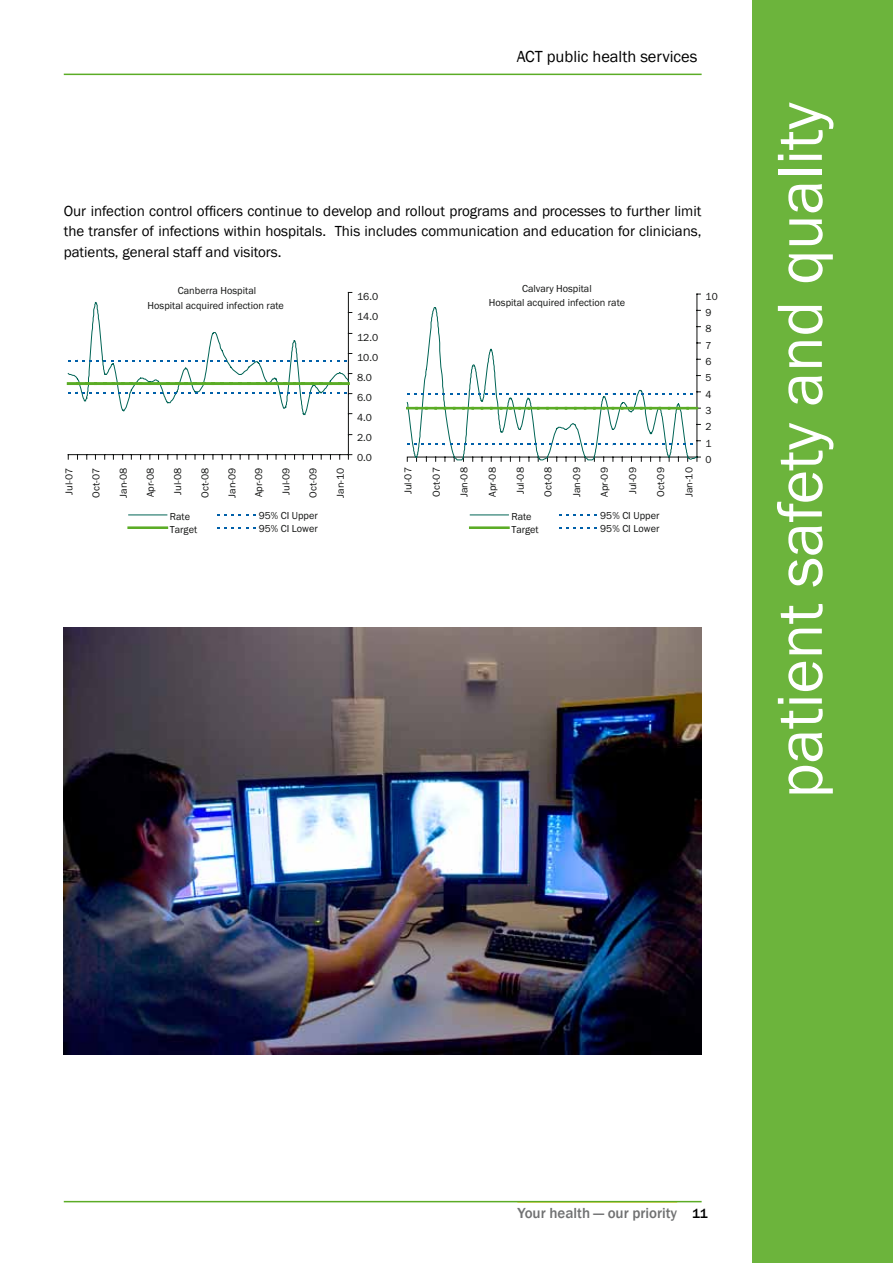
<style>
.page{position:relative;width:893px;height:1263px;background:#fff}
.page>*{position:absolute;margin:0;border:0;box-sizing:border-box;transform-origin:0 0}
.t1{font:66px "Franklin Gothic";letter-spacing:-.005em;color:#fff}
.t2{font:16.5px "Franklin Gothic";letter-spacing:-.005em;color:#000}
.t3{font:15px/20.2px "Franklin Gothic";letter-spacing:-.005em;color:#000;text-align:justify}
.t4{font:500 15px "Franklin Gothic";color:#707172}
.t5{font:10.5px/12.8px "Franklin Gothic";color:#111211}
.t6{font:10.35px "Franklin Gothic";color:#111211}
.s1{font-size:13.5px;color:#000}
</style>
<div class="page">
<hr style="left:517px;top:1201px;width:160px;height:2px;background:#fed74d">
<div style="left:753px;top:0;width:140px;height:1263px;background:#6cb43c"></div>
<hr style="left:348px;top:292px;width:1px;height:163px;background:#111211">
<hr style="left:68px;top:454px;width:280px;height:1px;background:#111211">
<svg style="left:67px;top:302px;width:285px;height:113px"></svg>
<hr style="left:129px;top:514px;width:38px;height:1px;background:#006455">
<hr style="left:129px;top:526px;width:38px;height:3px;background:#5bac26">
<svg style="left:218px;top:514px;width:37px;height:2px"></svg>
<svg style="left:218px;top:527px;width:37px;height:2px"></svg>
<hr style="left:470px;top:514px;width:38px;height:1px;background:#006455">
<hr style="left:470px;top:526px;width:38px;height:3px;background:#5bac26">
<svg style="left:559px;top:514px;width:38px;height:2px"></svg>
<svg style="left:559px;top:527px;width:38px;height:2px"></svg>
<svg style="left:406px;top:307px;width:292px;height:154px"></svg>
<hr style="left:64px;top:74px;width:638px;height:1px;background:#5bac26">
<hr style="left:64px;top:1201px;width:638px;height:1px;background:#5bac26">
<img style="left:64px;top:628px;width:638px;height:426px">
<p class="t2" style="left:517px;top:46px;width:182px">ACT public health services</p>
<p class="t3" style="left:64px;top:201px;width:639px">Our infection control officers continue to develop and rollout programs and processes to further limit the transfer of infections within hospitals. This includes communication and education for clinicians, patients, general staff and visitors.</p>
<p class="t5" style="left:148px;top:283px;width:138px;line-height:15.1px;text-align:center">Canberra Hospital<br>Hospital acquired infection rate</p>
<p class="t5" style="left:357px;top:290px;width:23px">16.0</p>
<p class="t5" style="left:357px;top:310px;width:23px">14.0</p>
<p class="t5" style="left:357px;top:331px;width:23px">12.0</p>
<p class="t5" style="left:357px;top:351px;width:23px">10.0</p>
<p class="t5" style="left:357px;top:371px;width:16px">8.0</p>
<p class="t5" style="left:357px;top:391px;width:16px">6.0</p>
<p class="t5" style="left:357px;top:411px;width:16px">4.0</p>
<p class="t5" style="left:357px;top:431px;width:16px">2.0</p>
<p class="t5" style="left:357px;top:451px;width:16px">0.0</p>
<p class="t5" style="left:489px;top:282px;width:138px;line-height:14px;text-align:center">Calvary Hospital<br>Hospital acquired infection rate</p>
<p class="t6" style="left:401px;top:494px;width:28px;rotate:-90deg">Jul-07</p>
<p class="t6" style="left:430px;top:497px;width:31px;rotate:-90deg">Oct-07</p>
<p class="t6" style="left:458px;top:497px;width:32px;rotate:-90deg">Jan-08</p>
<p class="t6" style="left:486px;top:497px;width:31px;rotate:-90deg">Apr-08</p>
<p class="t6" style="left:514px;top:494px;width:28px;rotate:-90deg">Jul-08</p>
<p class="t6" style="left:542px;top:497px;width:31px;rotate:-90deg">Oct-08</p>
<p class="t6" style="left:570px;top:497px;width:32px;rotate:-90deg">Jan-09</p>
<p class="t6" style="left:598px;top:497px;width:31px;rotate:-90deg">Apr-09</p>
<p class="t6" style="left:626px;top:494px;width:28px;rotate:-90deg">Jul-09</p>
<p class="t6" style="left:654px;top:497px;width:31px;rotate:-90deg">Oct-09</p>
<p class="t6" style="left:682px;top:497px;width:32px;rotate:-90deg">Jan-10</p>
<p class="t6" style="left:62px;top:495px;width:28px;rotate:-90deg">Jul-07</p>
<p class="t6" style="left:90px;top:497px;width:31px;rotate:-90deg">Oct-07</p>
<p class="t6" style="left:117px;top:498px;width:32px;rotate:-90deg">Jan-08</p>
<p class="t6" style="left:144px;top:497px;width:31px;rotate:-90deg">Apr-08</p>
<p class="t6" style="left:171px;top:495px;width:28px;rotate:-90deg">Jul-08</p>
<p class="t6" style="left:198px;top:497px;width:31px;rotate:-90deg">Oct-08</p>
<p class="t6" style="left:226px;top:498px;width:32px;rotate:-90deg">Jan-09</p>
<p class="t6" style="left:252px;top:497px;width:31px;rotate:-90deg">Apr-09</p>
<p class="t6" style="left:280px;top:495px;width:28px;rotate:-90deg">Jul-09</p>
<p class="t6" style="left:307px;top:497px;width:31px;rotate:-90deg">Oct-09</p>
<p class="t6" style="left:334px;top:498px;width:32px;rotate:-90deg">Jan-10</p>
<p class="t5" style="left:170px;top:510px;width:29px">Rate<br>Target</p>
<p class="t5" style="left:259px;top:509px;width:61px">95% CI Upper<br>95% CI Lower</p>
<p class="t5" style="left:511px;top:510px;width:29px">Rate<br>Target</p>
<p class="t5" style="left:600px;top:509px;width:61px">95% CI Upper<br>95% CI Lower</p>
<p class="t5" style="left:706px;top:290px;width:14px">10</p>
<p class="t5" style="left:706px;top:306px;width:8px">9</p>
<p class="t5" style="left:706px;top:323px;width:8px">8</p>
<p class="t5" style="left:706px;top:339px;width:8px">7</p>
<p class="t5" style="left:706px;top:355px;width:8px">6</p>
<p class="t5" style="left:706px;top:372px;width:8px">5</p>
<p class="t5" style="left:706px;top:388px;width:8px">4</p>
<p class="t5" style="left:706px;top:404px;width:8px">3</p>
<p class="t5" style="left:706px;top:420px;width:8px">2</p>
<p class="t5" style="left:706px;top:437px;width:8px">1</p>
<p class="t5" style="left:706px;top:453px;width:8px">0</p>
<h1 class="t1" style="left:759px;top:798px;width:698px;rotate:-90deg">patient safety and quality</h1>
<p class="t4" style="left:517px;top:1203px;width:192px">Your health — our priority <span class="s1">11</span></p>
</div>
